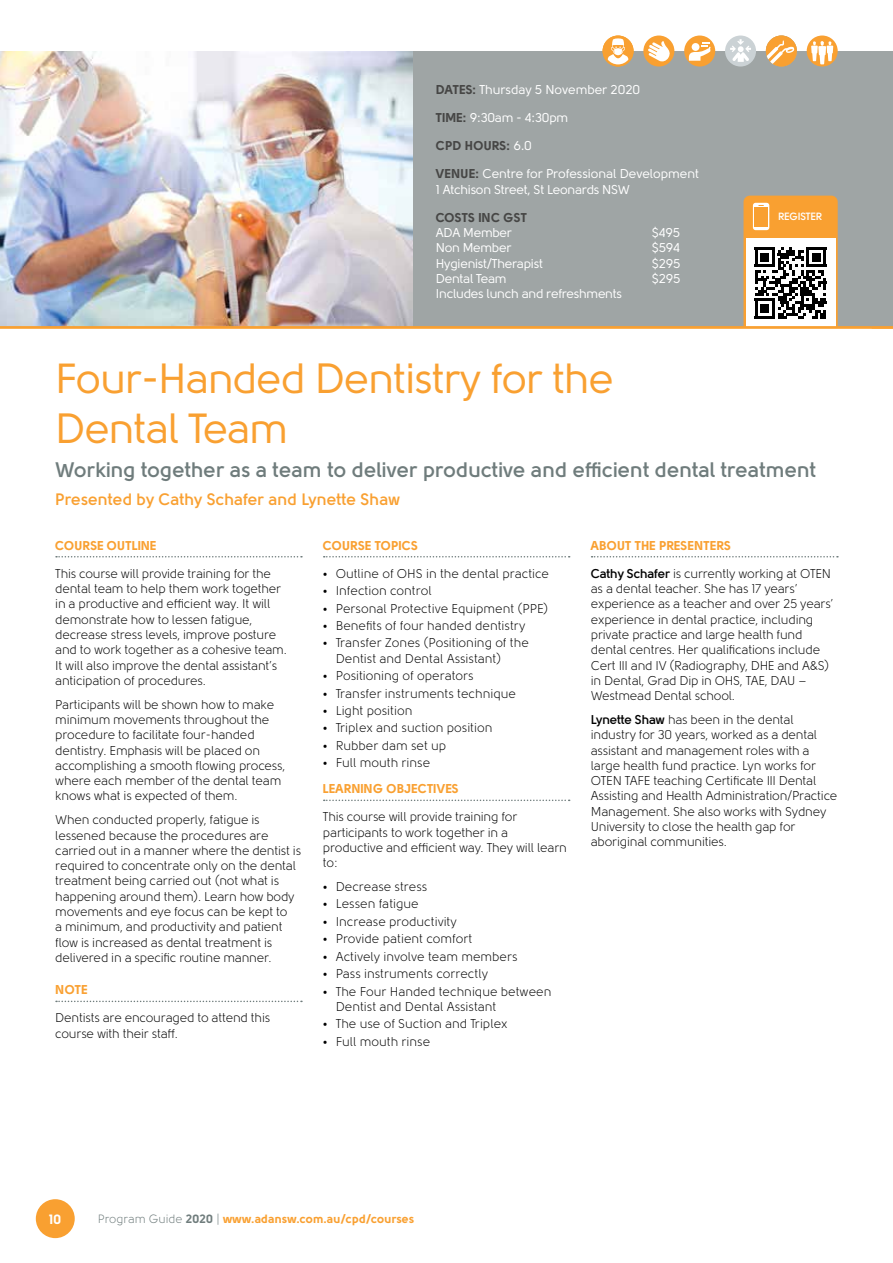
<style>
.page{position:relative;width:893px;height:1263px;background:#fff}
.page>*{position:absolute;margin:0;border:0;box-sizing:border-box;transform-origin:0 0}
.t1{font:42px/50.4px "Solomon";letter-spacing:-.015em;color:#f9a031}
.t2{font:700 21px "Solomon";color:#6f7c7c}
.t3{font:700 16.5px "Solomon";color:#f9a031}
.t4{font:900 13.5px "Solomon";color:#fff}
.t5{font:12.75px/15.3px "Solomon";letter-spacing:-.015em;color:#000}
.t6{font:12.75px/28px "Solomon";letter-spacing:-.015em;color:#fff}
.t7{font:900 12.75px "Solomon";color:#f9a031}
.t8{font:900 12.75px "Solomon";color:#464645}
.t9{font:900 12px "Solomon";color:#f9a031}
.t10{font:700 10.5px "Solomon";letter-spacing:-.015em;color:#fff}
.s1{font-weight:900;color:#464645}
.s2{font-weight:700}
.s3{font-weight:400;color:#6f7c7c}
.s4{color:#6f7c7c}
</style>
<div class="page">
<div style="left:0;top:51px;width:893px;height:276px;background:#9fa5a5"></div>
<div style="left:36px;top:1199px;width:39px;height:39px;background:#f9a031;border-radius:50%"></div>
<svg style="left:56px;top:556px;width:246px;height:1px"></svg>
<svg style="left:56px;top:1001px;width:246px;height:1px"></svg>
<svg style="left:324px;top:556px;width:246px;height:1px"></svg>
<svg style="left:324px;top:799px;width:246px;height:2px"></svg>
<svg style="left:592px;top:556px;width:246px;height:1px"></svg>
<div style="left:684px;top:36px;width:31px;height:31px;background:#f9a031;border-radius:50%"></div>
<svg style="left:689px;top:42px;width:22px;height:19px"></svg>
<div style="left:603px;top:36px;width:31px;height:31px;background:#f9a031;border-radius:50%"></div>
<svg style="left:608px;top:38px;width:20px;height:26px"></svg>
<div style="left:766px;top:36px;width:31px;height:31px;background:#f9a031;border-radius:16px"></div>
<svg style="left:766px;top:41px;width:28px;height:23px"></svg>
<div style="left:807px;top:36px;width:31px;height:31px;background:#f9a031;border-radius:50%"></div>
<svg style="left:811px;top:41px;width:22px;height:23px"></svg>
<div style="left:643px;top:36px;width:31px;height:31px;background:#f9a031;border-radius:50%"></div>
<svg style="left:648px;top:41px;width:23px;height:21px"></svg>
<div style="left:725px;top:36px;width:31px;height:31px;background:#cbd2d5;border-radius:50%"></div>
<svg style="left:730px;top:39px;width:21px;height:23px"></svg>
<svg style="left:743px;top:196px;width:95px;height:130px;background:#c3a580"></svg>
<hr style="left:755px;top:316px;width:20px;height:2px;background:#000">
<div style="left:761px;top:304px;width:8px;height:9px;background:#000"></div>
<img style="left:0;top:51px;width:412px;height:275px">
<hr style="left:0;top:326px;width:893px;height:3px;background:#f9a031">
<p class="t6" style="left:436px;top:76px;width:206px"><span class="s1">DATES:</span> Thursday 5 November 2020</p>
<p class="t6" style="left:436px;top:104px;width:134px"><span class="s1">TIME:</span> 9:30am - 4:30pm</p>
<p class="t6" style="left:436px;top:132px;width:265px"><span class="s1">CPD HOURS:</span> 6.0<br><span class="s1">VENUE:</span> Centre for Professional Development</p>
<p class="t6" style="left:436px;top:175px;width:196px">1 Atchison Street, St Leonards NSW</p>
<p class="t8" style="left:436px;top:210px;width:93px">COSTS INC GST</p>
<p class="t6" style="left:436px;top:219px;width:78px">ADA Member</p>
<p class="t6" style="left:652px;top:219px;width:30px">$495</p>
<p class="t6" style="left:436px;top:234px;width:77px">Non Member</p>
<p class="t6" style="left:652px;top:234px;width:30px">$594</p>
<p class="t6" style="left:436px;top:249px;width:108px">Hygienist/Therapist</p>
<p class="t6" style="left:652px;top:249px;width:30px">$295</p>
<p class="t6" style="left:436px;top:265px;width:72px">Dental Team</p>
<p class="t6" style="left:652px;top:265px;width:30px">$295</p>
<p class="t6" style="left:436px;top:280px;width:188px">Includes lunch and refreshments</p>
<p class="t10" style="left:778px;top:211px;width:46px">REGISTER</p>
<h1 class="t1" style="left:55px;top:354px;width:560px">Four-Handed Dentistry for the<br>Dental Team</h1>
<h2 class="t2" style="left:55px;top:458px;width:763px">Working together as a team to deliver productive and efficient dental treatment</h2>
<p class="t3" style="left:55px;top:490px;width:346px">Presented by Cathy Schafer and Lynette Shaw</p>
<p class="t7" style="left:55px;top:538px;width:103px">COURSE OUTLINE</p>
<p class="t5" style="left:55px;top:566px;width:233px">This course will provide training for the dental team to help them work together in a productive and efficient way. It will demonstrate how to lessen fatigue, decrease stress levels, improve posture and to work together as a cohesive team.<br>It will also improve the dental assistant’s anticipation of procedures.</p>
<p class="t5" style="left:55px;top:697px;width:232px">Participants will be shown how to make minimum movements throughout the procedure to facilitate four-handed dentistry. Emphasis will be placed on accomplishing a smooth flowing process, where each member of the dental team knows what is expected of them.</p>
<p class="t5" style="left:55px;top:812px;width:247px">When conducted properly, fatigue is lessened because the procedures are carried out in a manner where the dentist is required to concentrate only on the dental treatment being carried out (not what is happening around them). Learn how body movements and eye focus can be kept to<br>a minimum, and productivity and patient flow is increased as dental treatment is delivered in a specific routine manner.</p>
<p class="t7" style="left:55px;top:982px;width:34px">NOTE</p>
<p class="t5" style="left:55px;top:1010px;width:216px">Dentists are encouraged to attend this course with their staff.</p>
<p class="t7" style="left:323px;top:538px;width:97px">COURSE TOPICS</p>
<p class="t5" style="left:323px;top:566px;width:228px">• Outline of OHS in the dental practice</p>
<p class="t5" style="left:323px;top:583px;width:110px">• Infection control</p>
<p class="t5" style="left:323px;top:601px;width:227px">• Personal Protective Equipment (PPE)</p>
<p class="t5" style="left:323px;top:618px;width:204px">• Benefits of four handed dentistry</p>
<p class="t5" style="left:336px;top:635px;width:195px;text-indent:-13px">• Transfer Zones (Positioning of the<br>Dentist and Dental Assistant)</p>
<p class="t5" style="left:323px;top:668px;width:152px">• Positioning of operators</p>
<p class="t5" style="left:323px;top:686px;width:195px">• Transfer instruments technique</p>
<p class="t5" style="left:323px;top:703px;width:91px">• Light position</p>
<p class="t5" style="left:323px;top:720px;width:171px">• Triplex and suction position</p>
<p class="t5" style="left:323px;top:738px;width:125px">• Rubber dam set up</p>
<p class="t5" style="left:323px;top:755px;width:109px">• Full mouth rinse</p>
<p class="t7" style="left:323px;top:781px;width:137px">LEARNING OBJECTIVES</p>
<p class="t5" style="left:323px;top:809px;width:245px">This course will provide training for participants to work together in a productive and efficient way. They will learn to:</p>
<p class="t5" style="left:323px;top:879px;width:106px">• Decrease stress</p>
<p class="t5" style="left:323px;top:896px;width:97px">• Lessen fatigue</p>
<p class="t5" style="left:323px;top:914px;width:135px">• Increase productivity</p>
<p class="t5" style="left:323px;top:931px;width:151px">• Provide patient comfort</p>
<p class="t5" style="left:323px;top:949px;width:196px">• Actively involve team members</p>
<p class="t5" style="left:323px;top:966px;width:166px">• Pass instruments correctly</p>
<p class="t5" style="left:336px;top:984px;width:217px;text-indent:-13px">• The Four Handed technique between<br>Dentist and Dental Assistant</p>
<p class="t5" style="left:323px;top:1016px;width:186px">• The use of Suction and Triplex</p>
<p class="t5" style="left:323px;top:1034px;width:109px">• Full mouth rinse</p>
<p class="t7" style="left:591px;top:538px;width:142px">ABOUT THE PRESENTERS</p>
<p class="t5" style="left:591px;top:566px;width:244px"><span class="s2">Cathy Schafer</span> is currently working at OTEN as a dental teacher. She has 17 years’ experience as a teacher and over 25 years’ experience in dental practice, including private practice and large health fund dental centres. Her qualifications include Cert III and IV (Radiography, DHE and A&amp;S) in Dental, Grad Dip in OHS, TAE, DAU – Westmead Dental school.</p>
<p class="t5" style="left:591px;top:712px;width:248px"><span class="s2">Lynette Shaw</span> has been in the dental industry for 30 years, worked as a dental assistant and management roles with a large health fund practice. Lyn works for OTEN TAFE teaching Certificate III Dental Assisting and Health Administration/Practice Management. She also works with Sydney University to close the health gap for aboriginal communities.</p>
<p class="t4" style="left:49px;top:1211px;width:14px">10</p>
<p class="t9" style="left:98px;top:1212px;width:318px"><span class="s3">Program Guide</span> <span class="s4">2020</span> <span class="s3">|</span> www.adansw.com.au/cpd/courses</p>
</div>
